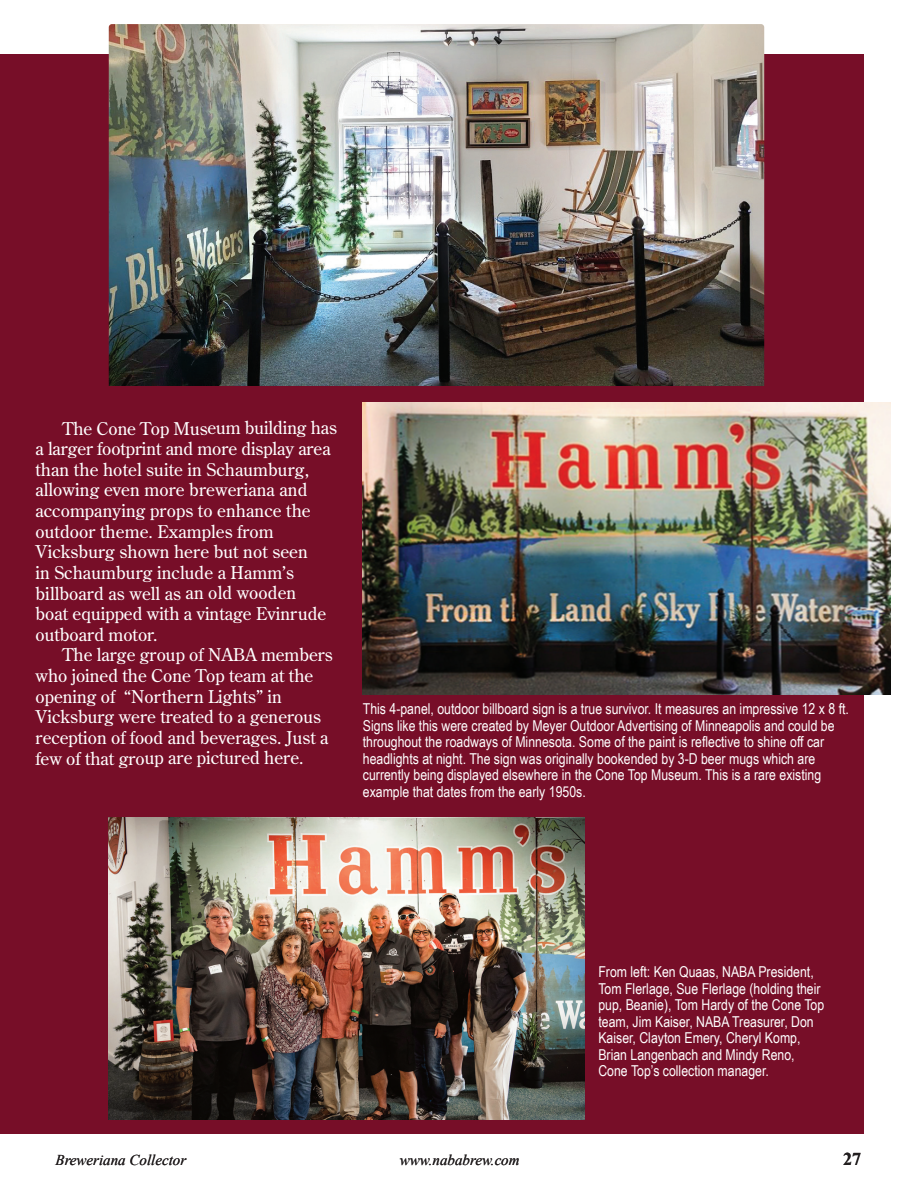
<style>
.page{position:relative;width:918px;height:1188px;background:#fff}
.page>*{position:absolute;margin:0;border:0;box-sizing:border-box;transform-origin:0 0}
.t1{font:700 18px "Times New Roman";color:#231f20}
.t2{font:17.55px/20.7px "Century Old Style";color:#fff}
.t3{font:15px/16.5px "Arial Narrow";color:#fff}
.t4{font:italic 15px "Times New Roman";color:#231f20}
</style>
<div class="page">
<div style="left:0;top:54px;width:864px;height:1080px;background:#770e28"></div>
<img style="left:109px;top:24px;width:655px;height:361px">
<img style="left:109px;top:818px;width:476px;height:302px">
<img style="left:363px;top:402px;width:528px;height:293px">
<p class="t2" style="left:35px;top:419px;width:303px;text-indent:27px">The Cone Top Museum building has a larger footprint and more display area than the hotel suite in Schaumburg, allowing even more breweriana and accompanying props to enhance the outdoor theme. Examples from<br>Vicksburg shown here but not seen<br>in Schaumburg include a Hamm’s billboard as well as an old wooden<br>boat equipped with a vintage Evinrude outboard motor.</p>
<p class="t2" style="left:36px;top:646px;width:299px;text-indent:27px">The large group of NABA members who joined the Cone Top team at the opening of “Northern Lights” in Vicksburg were treated to a generous reception of food and beverages. Just a few of that group are pictured here.</p>
<p class="t3" style="left:363px;top:700px;width:488px">This 4-panel, outdoor billboard sign is a true survivor. It measures an impressive 12 x 8 ft.<br>Signs like this were created by Meyer Outdoor Advertising of Minneapolis and could be throughout the roadways of Minnesota. Some of the paint is reflective to shine off car headlights at night. The sign was originally bookended by 3-D beer mugs which are currently being displayed elsewhere in the Cone Top Museum. This is a rare existing example that dates from the early 1950s.</p>
<p class="t3" style="left:598px;top:963px;width:227px">From left: Ken Quaas, NABA President, Tom Flerlage, Sue Flerlage (holding their pup, Beanie), Tom Hardy of the Cone Top team, Jim Kaiser, NABA Treasurer, Don Kaiser, Clayton Emery, Cheryl Komp, Brian Langenbach and Mindy Reno, Cone Top’s collection manager.</p>
<p class="t4" style="left:56px;top:1151px;width:132px">Breweriana Collector</p>
<p class="t4" style="left:400px;top:1151px;width:121px">www.nababrew.com</p>
<p class="t1" style="left:843px;top:1149px;width:19px">27</p>
</div>
